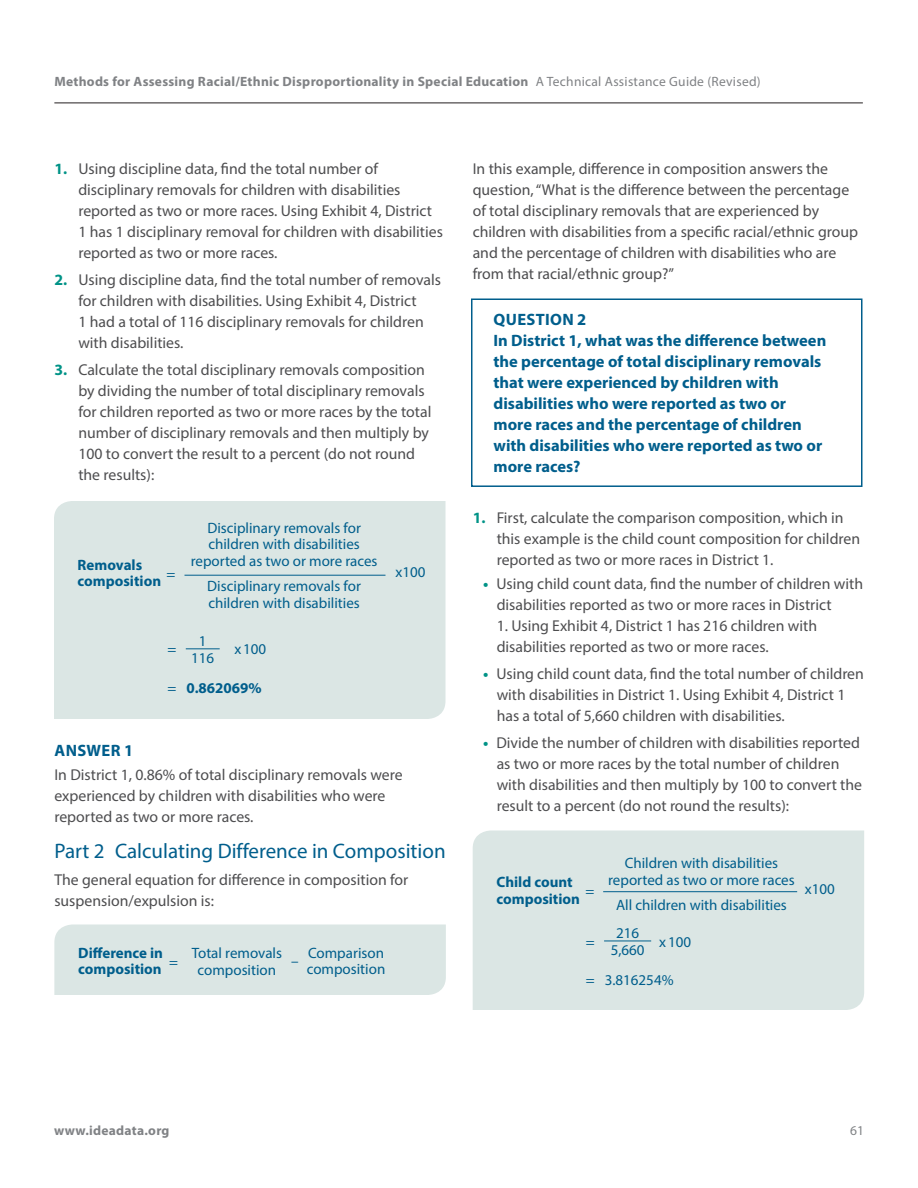
<style>
.page{position:relative;width:918px;height:1188px;background:#fff}
.page>*{position:absolute;margin:0;border:0;box-sizing:border-box;transform-origin:0 0}
.t1{font:21px "Myriad Pro";color:#005e8c}
.t2{font:700 16.5px/21px "Myriad Pro";color:#005e8c}
.t3{font:15.75px/21px "Myriad Pro";color:#4d4d4f}
.Formula{font:15px/16.5px "Myriad Pro";color:#005e8c;text-align:center}
.Formula-2{font:700 15px/16.5px "Myriad Pro";color:#005e8c}
.t4{font:700 13.5px "Myriad Pro";letter-spacing:.02em;color:#808285}
.t5{font:13.5px "Myriad Pro";color:#808285}
.s1{font-weight:400}
.s2{font-weight:700;color:#019387}
</style>
<div class="page">
<hr style="left:54px;top:103px;width:809px;height:1px;background:#231f20">
<div style="left:54px;top:501px;width:392px;height:218px;background:#dbe6e4"></div>
<hr style="left:184px;top:575px;width:202px;height:1px;background:#005e8c">
<hr style="left:186px;top:648px;width:34px;height:1px;background:#005e8c">
<div style="left:54px;top:924px;width:392px;height:71px;background:#dbe6e4"></div>
<div style="left:471px;top:298px;width:391px;height:189px;border:2px solid #005e8c"></div>
<div style="left:473px;top:831px;width:391px;height:179px;background:#dbe6e4"></div>
<hr style="left:603px;top:891px;width:194px;height:1px;background:#005e8c">
<hr style="left:604px;top:941px;width:47px;height:1px;background:#005e8c">
<p class="t4" style="left:54px;top:72px;width:708px">Methods for Assessing Racial/Ethnic Disproportionality in Special Education <span class="s1">A Technical Assistance Guide (Revised)</span></p>
<p class="t3" style="left:78px;top:158px;width:366px;text-indent:-24px"><span class="s2">1.</span> Using discipline data, find the total number of disciplinary removals for children with disabilities reported as two or more races. Using Exhibit 4, District 1 has 1 disciplinary removal for children with disabilities reported as two or more races.</p>
<p class="t3" style="left:78px;top:269px;width:364px;text-indent:-24px"><span class="s2">2.</span> Using discipline data, find the total number of removals for children with disabilities. Using Exhibit 4, District<br>1 had a total of 116 disciplinary removals for children with disabilities.</p>
<p class="t3" style="left:78px;top:359px;width:355px;text-indent:-24px"><span class="s2">3.</span> Calculate the total disciplinary removals composition by dividing the number of total disciplinary removals for children reported as two or more races by the total number of disciplinary removals and then multiply by 100 to convert the result to a percent (do not round the results):</p>
<p class="Formula-2" style="left:78px;top:556px;width:85px">Removals composition</p>
<p class="Formula" style="left:167px;top:565px;width:10px">=</p>
<p class="Formula" style="left:191px;top:519px;width:188px">Disciplinary removals for children with disabilities reported as two or more races</p>
<p class="Formula" style="left:207px;top:578px;width:155px;text-align:left">Disciplinary removals for children with disabilities</p>
<p class="Formula" style="left:199px;top:632px;width:9px">1</p>
<p class="Formula" style="left:234px;top:641px;width:33px">x 100</p>
<p class="Formula-2" style="left:168px;top:642px;width:96px;line-height:30.2px;text-indent:24px"><span class="s1">116<br>=</span> 0.862069%</p>
<p class="Formula" style="left:168px;top:641px;width:10px">=</p>
<p class="Formula" style="left:395px;top:564px;width:32px">x100</p>
<p class="t2" style="left:55px;top:739px;width:80px">ANSWER 1</p>
<p class="t3" style="left:54px;top:764px;width:350px">In District 1, 0.86% of total disciplinary removals were experienced by children with disabilities who were reported as two or more races.</p>
<h3 class="t1" style="left:54px;top:838px;width:393px">Part 2 Calculating Difference in Composition</h3>
<p class="t3" style="left:54px;top:869px;width:355px">The general equation for difference in composition for suspension/expulsion is:</p>
<p class="Formula-2" style="left:78px;top:944px;width:86px">Difference in composition</p>
<p class="Formula" style="left:192px;top:945px;width:92px">Total removals composition</p>
<p class="Formula" style="left:307px;top:944px;width:80px;text-align:left">Comparison composition</p>
<p class="Formula" style="left:169px;top:953px;width:10px">=</p>
<p class="Formula" style="left:291px;top:953px;width:9px">–</p>
<p class="t3" style="left:473px;top:158px;width:387px">In this example, difference in composition answers the question, “What is the difference between the percentage of total disciplinary removals that are experienced by children with disabilities from a specific racial/ethnic group and the percentage of children with disabilities who are from that racial/ethnic group?”</p>
<p class="t2" style="left:493px;top:309px;width:334px">QUESTION 2<br>In District 1, what was the difference between the percentage of total disciplinary removals that were experienced by children with disabilities who were reported as two or more races and the percentage of children with disabilities who were reported as two or more races?</p>
<p class="t3" style="left:497px;top:507px;width:365px;text-indent:-24px"><span class="s2">1.</span> First, calculate the comparison composition, which in this example is the child count composition for children reported as two or more races in District 1.</p>
<p class="t3" style="left:497px;top:573px;width:368px;text-indent:-13px"><span class="s2">•</span> Using child count data, find the number of children with disabilities reported as two or more races in District</p>
<p class="t3" style="left:497px;top:615px;width:322px">1. Using Exhibit 4, District 1 has 216 children with disabilities reported as two or more races.</p>
<p class="t3" style="left:497px;top:663px;width:369px;text-indent:-13px"><span class="s2">•</span> Using child count data, find the total number of children with disabilities in District 1. Using Exhibit 4, District 1 has a total of 5,660 children with disabilities.</p>
<p class="t3" style="left:497px;top:732px;width:367px;text-indent:-13px"><span class="s2">•</span> Divide the number of children with disabilities reported as two or more races by the total number of children with disabilities and then multiply by 100 to convert the result to a percent (do not round the results):</p>
<p class="Formula-2" style="left:497px;top:873px;width:85px">Child count composition</p>
<p class="Formula" style="left:586px;top:883px;width:10px">=</p>
<p class="Formula" style="left:608px;top:855px;width:188px">Children with disabilities reported as two or more races</p>
<p class="Formula" style="left:616px;top:897px;width:172px">All children with disabilities</p>
<p class="Formula" style="left:616px;top:924px;width:25px">216</p>
<p class="Formula" style="left:659px;top:933px;width:33px">x 100</p>
<p class="Formula" style="left:586px;top:935px;width:89px;line-height:30.2px">5,660<br>= 3.816254%</p>
<p class="Formula" style="left:586px;top:933px;width:10px">=</p>
<p class="Formula" style="left:805px;top:880px;width:32px">x100</p>
<p class="t4" style="left:54px;top:1121px;width:117px">www.ideadata.org</p>
<p class="t5" style="left:850px;top:1122px;width:15px">61</p>
</div>
